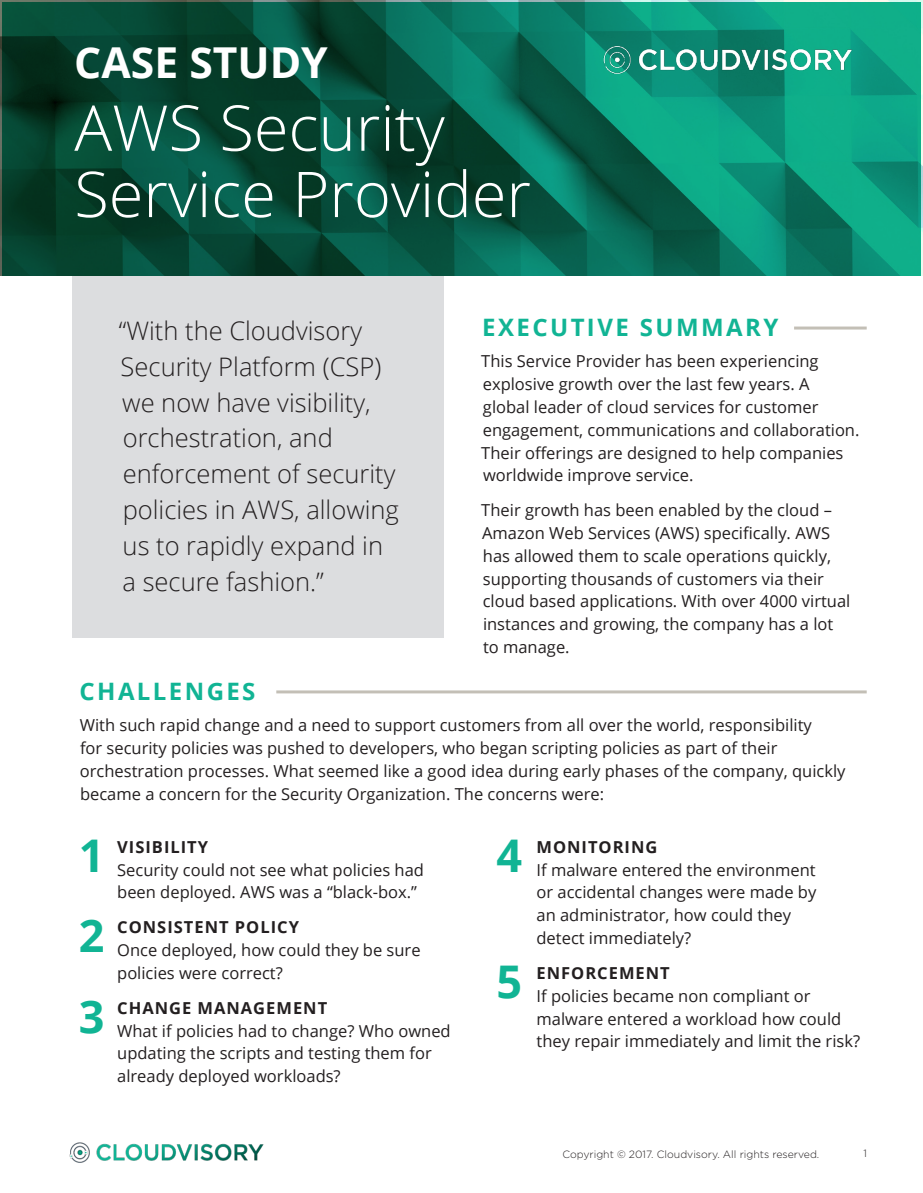
<style>
.page{position:relative;width:923px;height:1193px;background:#fff}
.page>*{position:absolute;margin:0;border:0;box-sizing:border-box;transform-origin:0 0}
.t1{font:300 63.15px "Open Sans";color:#fff}
.t2{font:700 45px "Open Sans";color:#11b494}
.t3{font:700 42.6px "Open Sans";color:#fff}
.t4{font:300 25.5px/35.8px "Open Sans";color:#231f20}
.t5{font:700 24px "Open Sans";letter-spacing:.1em;color:#11b494}
.t6{font:16.5px/22.8px "Open Sans";color:#231f20}
.t7{font:300 10.5px "Gotham";color:#231f20}
.s1{font-weight:700}
</style>
<div class="page">
<div style="left:72px;top:263px;width:371px;height:375px;background:#dcdddf"></div>
<svg style="left:2px;top:2px;width:918px;height:274px;background:#08654f"></svg>
<hr style="left:276px;top:690px;width:590px;height:3px;background:#9a9384">
<hr style="left:794px;top:326px;width:72px;height:3px;background:#9a9384">
<img style="left:597px;top:40px;width:265px;height:40px">
<img style="left:69px;top:1142px;width:195px;height:21px">
<p class="t3" style="left:74px;top:33px;width:255px">CASE STUDY</p>
<p class="t1" style="left:74px;top:85px;width:372px">AWS Security</p>
<p class="t1" style="left:74px;top:151px;width:458px">Service Provider</p>
<p class="t4" style="left:119px;top:312px;width:282px">“With the Cloudvisory<br>Security Platform (CSP) we now have visibility, orchestration, and enforcement of security policies in AWS, allowing us to rapidly expand in a secure fashion.”</p>
<p class="t5" style="left:482px;top:310px;width:297px">EXECUTIVE SUMMARY</p>
<p class="t6" style="left:481px;top:349px;width:380px">This Service Provider has been experiencing explosive growth over the last few years. A<br>global leader of cloud services for customer engagement, communications and collaboration.<br>Their offerings are designed to help companies worldwide improve service.</p>
<p class="t6" style="left:481px;top:498px;width:370px">Their growth has been enabled by the cloud – Amazon Web Services (AWS) specifically. AWS has allowed them to scale operations quickly, supporting thousands of customers via their cloud based applications. With over 4000 virtual instances and growing, the company has a lot to manage.</p>
<p class="t5" style="left:80px;top:674px;width:177px">CHALLENGES</p>
<p class="t6" style="left:80px;top:713px;width:767px">With such rapid change and a need to support customers from all over the world, responsibility<br>for security policies was pushed to developers, who began scripting policies as part of their orchestration processes. What seemed like a good idea during early phases of the company, quickly became a concern for the Security Organization. The concerns were:</p>
<p class="t6" style="left:117px;top:835px;width:308px"><span class="s1">VISIBILITY<br></span>Security could not see what policies had been deployed. AWS was a “black-box.”</p>
<p class="t6" style="left:117px;top:915px;width:305px"><span class="s1">CONSISTENT POLICY<br></span>Once deployed, how could they be sure policies were correct?</p>
<p class="t6" style="left:117px;top:995px;width:335px"><span class="s1">CHANGE MANAGEMENT<br></span>What if policies had to change? Who owned updating the scripts and testing them for already deployed workloads?</p>
<p class="t2" style="left:79px;top:823px;width:27px">1</p>
<p class="t2" style="left:496px;top:823px;width:27px">4</p>
<p class="t6" style="left:536px;top:835px;width:281px"><span class="s1">MONITORING<br></span>If malware entered the environment or accidental changes were made by an administrator, how could they detect immediately?</p>
<p class="t6" style="left:536px;top:961px;width:325px"><span class="s1">ENFORCEMENT<br></span>If policies became non compliant or malware entered a workload how could they repair immediately and limit the risk?</p>
<p class="t2" style="left:79px;top:904px;width:27px">2</p>
<p class="t2" style="left:496px;top:950px;width:27px">5</p>
<p class="t2" style="left:79px;top:984px;width:27px">3</p>
<p class="t7" style="left:562px;top:1148px;width:258px">Copyright © 2017. Cloudvisory. All rights reserved.</p>
<p class="t7" style="left:863px;top:1147px;width:5px">1</p>
</div>
